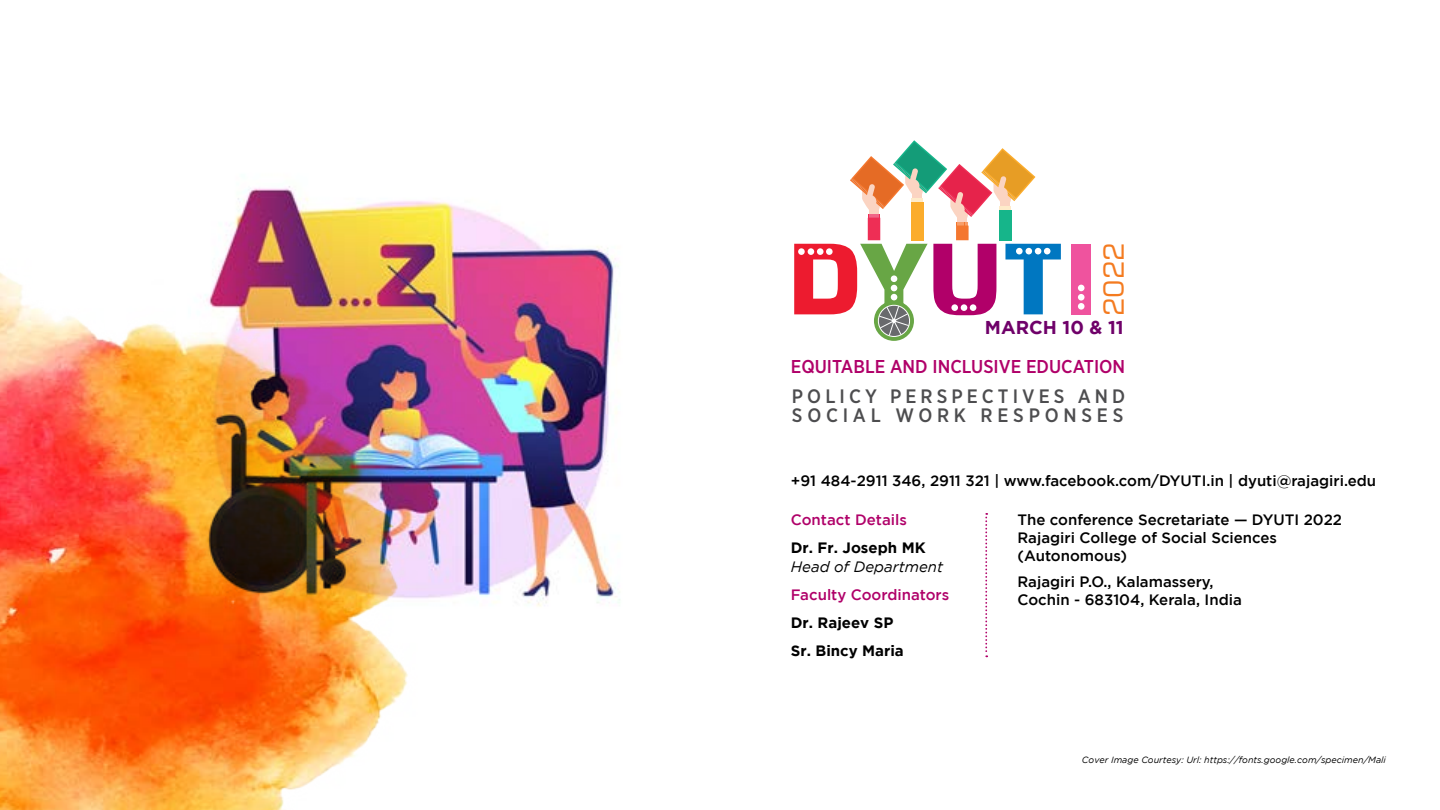
<style>
.page{position:relative;width:1440px;height:810px;background:#fff}
.page>*{position:absolute;margin:0;border:0;box-sizing:border-box;transform-origin:0 0}
.t1{font:700 97.2px "Square 721 BT";color:#ed1b2f}
.t2{font:27.3px "Square 721 BT";color:#f47b20}
.t3{font:500 19.35px/19.4px "Gotham Narrow";letter-spacing:.21em;color:#4d4d4f}
.t4{font:500 18.6px "Gotham Narrow";color:#b00069}
.t5{font:700 18.6px "Gotham";color:#6f0069}
.t6{font:500 15px/18px "Gotham";color:#000}
.t7{font:700 15px/28px "Gotham";color:#000}
.t8{font:500 15px "Gotham";color:#b00069}
.t9{font:italic 15px "Gotham";color:#000}
.t10{font:italic 9px "Gotham";color:#000}
.s1{color:#68a645}
.s2{color:#b10069}
.s3{color:#0077c1}
.s4{color:#ef539e}
</style>
<div class="page">
<img style="left:248px;top:186px;width:372px;height:417px">
<img style="left:0;top:191px;width:559px;height:619px">
<svg style="left:985px;top:513px;width:2px;height:144px"></svg>
<div style="left:874px;top:301px;width:40px;height:40px;background:#68a645;border-radius:50%"></div>
<svg style="left:850px;top:140px;width:185px;height:100px"></svg>
<div style="left:1001px;top:202px;width:9px;height:38px;background:#fbd4c2"></div>
<hr style="left:1000px;top:206px;width:11px;height:4px;background:#feebca">
<div style="left:999px;top:210px;width:13px;height:30px;background:#16b58a"></div>
<svg style="left:878px;top:300px;width:32px;height:37px"></svg>
<h1 class="t1" style="left:787px;top:220px;width:313px">D<span class="s1">Y</span><span class="s2">U</span><span class="s3">T</span><span class="s4">I</span></h1>
<h2 class="t2" style="left:1097px;top:316px;width:75px;rotate:-90deg">2022</h2>
<p class="t5" style="left:985px;top:317px;width:140px">MARCH 10 &amp; 11</p>
<p class="t4" style="left:791px;top:354px;width:336px">EQUITABLE AND INCLUSIVE EDUCATION</p>
<p class="t3" style="left:792px;top:386px;width:335px">POLICY PERSPECTIVES AND<br>SOCIAL WORK RESPONSES</p>
<p class="t6" style="left:791px;top:471px;width:587px">+91 484-2911 346, 2911 321 | www.facebook.com/DYUTI.in | dyuti@rajagiri.edu</p>
<p class="t8" style="left:791px;top:511px;width:118px">Contact Details</p>
<p class="t7" style="left:791px;top:533px;width:136px">Dr. Fr. Joseph MK</p>
<p class="t9" style="left:791px;top:559px;width:154px">Head of Department</p>
<p class="t8" style="left:791px;top:587px;width:160px">Faculty Coordinators</p>
<p class="t7" style="left:791px;top:609px;width:115px">Dr. Rajeev SP<br>Sr. Bincy Maria</p>
<p class="t6" style="left:1017px;top:510px;width:326px">The conference Secretariate — DYUTI 2022<br>Rajagiri College of Social Sciences (Autonomous)</p>
<p class="t6" style="left:1017px;top:573px;width:226px">Rajagiri P.O., Kalamassery,<br>Cochin - 683104, Kerala, India</p>
<p class="t10" style="left:1082px;top:754px;width:306px">Cover Image Courtesy: Url: https://fonts.google.com/specimen/Mali</p>
</div>
